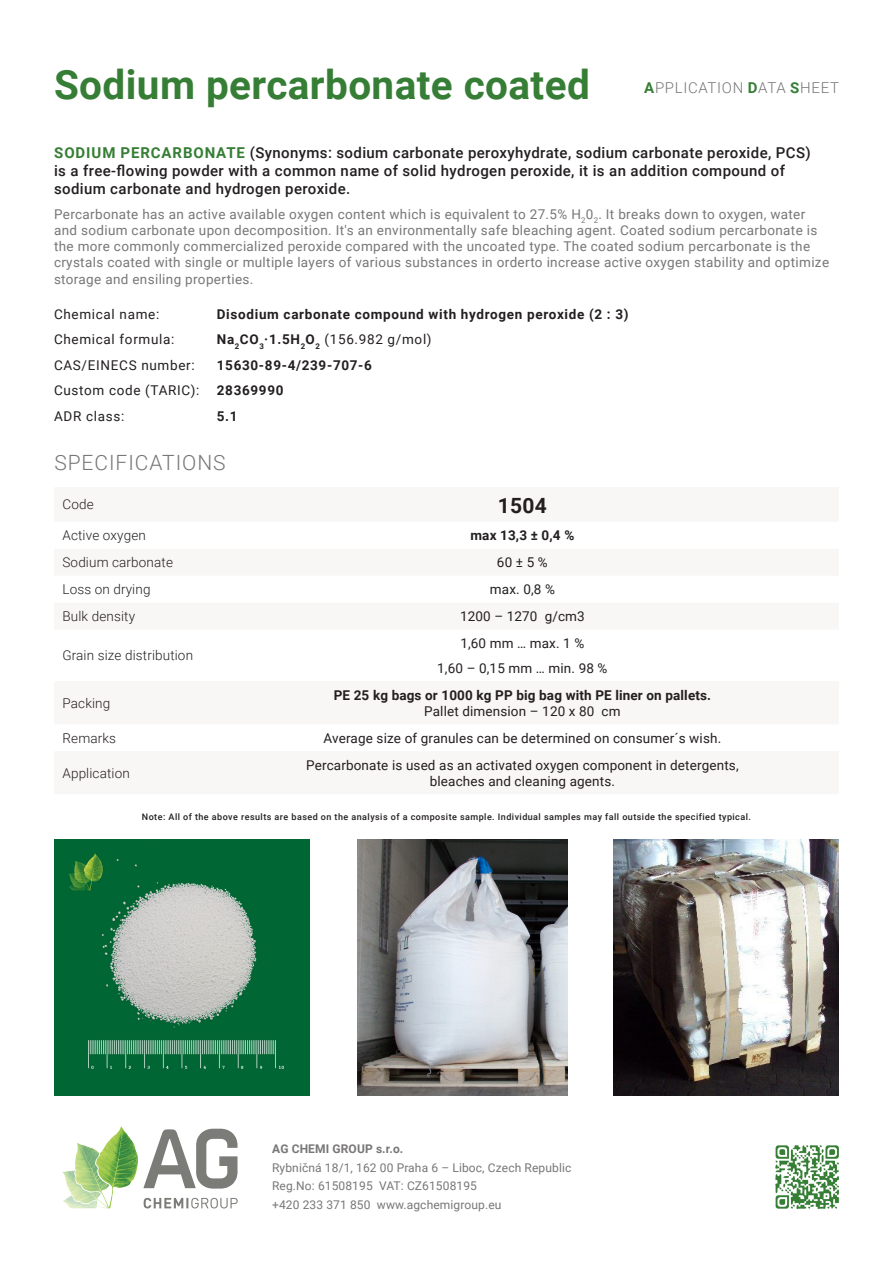
<style>
.page{position:relative;width:893px;height:1263px;background:#fff}
.page>*{position:absolute;margin:0;border:0;box-sizing:border-box;transform-origin:0 0}
.t1{font:700 40.5px "Roboto";letter-spacing:.01em;color:#367e35}
.t2{font:300 21px "Roboto";letter-spacing:.045em;color:#787677}
.t3{font:700 21px "Roboto";color:#231f20}
.t4{font:500 15px/18px "Roboto";letter-spacing:.025em;color:#231f20}
.t5{font:300 15px "Roboto";letter-spacing:.045em;color:#787677}
.t6{font:13.5px/16.2px "Roboto";letter-spacing:.025em;color:#787677}
.point{font:13.5px/16.2px "Roboto";letter-spacing:.01em;color:#231f20;text-align:center}
.point-2{font:13.5px "Roboto";letter-spacing:.05em;color:#231f20}
.t7{font:300 13.5px "Roboto";letter-spacing:.01em;color:#231f20}
.point-3{font:700 13.5px "Roboto";letter-spacing:.05em;color:#231f20}
.point-4{font:700 13.5px/16.2px "Roboto";letter-spacing:.01em;color:#231f20;text-align:center}
.t8{font:12px/18.6px "Roboto";letter-spacing:.01em;color:#787677}
.t9{font:700 12px "Roboto";letter-spacing:.01em;color:#787677}
.point-5{font:500 9px "Roboto";letter-spacing:.05em;color:#231f20}
.s1{font-weight:700;color:#367e35}
.s2{font-weight:700}
.s3{font-weight:400}
</style>
<div class="page">
<img style="left:62px;top:1127px;width:75px;height:82px">
<svg style="left:143px;top:1129px;width:95px;height:59px"></svg>
<svg style="left:144px;top:1198px;width:94px;height:10px"></svg>
<img style="left:775px;top:1145px;width:64px;height:64px">
<img style="left:54px;top:840px;width:255px;height:255px">
<img style="left:357px;top:840px;width:210px;height:255px">
<img style="left:613px;top:840px;width:226px;height:255px">
<h1 class="t1" style="left:54px;top:56px;width:537px">Sodium percarbonate coated</h1>
<p class="t5" style="left:644px;top:77px;width:196px"><span class="s1">A</span>PPLICATION <span class="s1">D</span>ATA <span class="s1">S</span>HEET</p>
<p class="t4" style="left:54px;top:143px;width:758px"><span class="s1">SODIUM PERCARBONATE</span> (Synonyms: sodium carbonate peroxyhydrate, sodium carbonate peroxide, PCS) is a free-flowing powder with a common name of solid hydrogen peroxide, it is an addition compound of sodium carbonate and hydrogen peroxide.</p>
<p class="t6" style="left:54px;top:205px;width:777px">Percarbonate has an active available oxygen content which is equivalent to 27.5% H<sub>2</sub>0<sub>2</sub>. It breaks down to oxygen, water and sodium carbonate upon decomposition. It's an environmentally safe bleaching agent. Coated sodium percarbonate is the more commonly commercialized peroxide compared with the uncoated type. The coated sodium percarbonate is the crystals coated with single or multiple layers of various substances in orderto increase active oxygen stability and optimize storage and ensiling properties.</p>
<p class="point-2" style="left:54px;top:304px;width:107px">Chemical name:</p>
<p class="point-3" style="left:217px;top:304px;width:413px">Disodium carbonate compound with hydrogen peroxide (2 : 3)</p>
<p class="point-2" style="left:54px;top:330px;width:122px">Chemical formula:</p>
<p class="point-2" style="left:217px;top:330px;width:216px"><span class="s2">Na</span><sub>2</sub><span class="s2">CO</span><sub>3</sub><span class="s2">·1.5H</span><sub>2</sub><span class="s2">O</span><sub>2</sub> (156.982 g/mol)</p>
<p class="point-2" style="left:54px;top:355px;width:142px">CAS/EINECS number:</p>
<p class="point-3" style="left:217px;top:355px;width:157px">15630-89-4/239-707-6</p>
<p class="point-2" style="left:54px;top:381px;width:147px">Custom code (TARIC):</p>
<p class="point-3" style="left:217px;top:381px;width:68px">28369990</p>
<p class="point-2" style="left:54px;top:406px;width:72px">ADR class:</p>
<p class="point-3" style="left:217px;top:406px;width:22px">5.1</p>
<h2 class="t2" style="left:54px;top:447px;width:173px">SPECIFICATIONS</h2>
<p class="t7" style="left:63px;top:495px;width:33px">Code</p>
<p class="t3" style="left:498px;top:491px;width:50px">1504</p>
<p class="t7" style="left:63px;top:526px;width:85px">Active oxygen</p>
<p class="point-3" style="left:470px;top:526px;width:105px">max 13,3 ± 0,4 %</p>
<p class="t7" style="left:63px;top:553px;width:112px">Sodium carbonate</p>
<p class="point" style="left:497px;top:554px;width:52px">60 ± 5 %</p>
<p class="t7" style="left:63px;top:580px;width:90px">Loss on drying</p>
<p class="point" style="left:490px;top:581px;width:67px">max. 0,8 %</p>
<p class="t7" style="left:63px;top:607px;width:74px">Bulk density</p>
<p class="point" style="left:460px;top:608px;width:126px">1200 – 1270 g/cm3</p>
<p class="t7" style="left:63px;top:646px;width:132px">Grain size distribution</p>
<p class="point" style="left:460px;top:634px;width:125px">1,60 mm … max. 1 %</p>
<p class="point" style="left:437px;top:659px;width:172px">1,60 – 0,15 mm … min. 98 %</p>
<p class="t7" style="left:63px;top:693px;width:49px">Packing</p>
<p class="point-4" style="left:334px;top:686px;width:379px">PE 25 kg bags or 1000 kg PP big bag with PE liner on pallets.<br><span class="s3">Pallet dimension – 120 x 80 cm</span></p>
<p class="t7" style="left:63px;top:728px;width:55px">Remarks</p>
<p class="point" style="left:324px;top:729px;width:399px">Average size of granules can be determined on consumer´s wish.</p>
<p class="t7" style="left:63px;top:763px;width:69px">Application</p>
<p class="point" style="left:306px;top:756px;width:434px">Percarbonate is used as an activated oxygen component in detergents, bleaches and cleaning agents.</p>
<p class="point-5" style="left:142px;top:810px;width:611px">Note: All of the above results are based on the analysis of a composite sample. Individual samples may fall outside the specified typical.</p>
<p class="t9" style="left:272px;top:1140px;width:133px">AG CHEMI GROUP s.r.o.</p>
<p class="t8" style="left:272px;top:1158px;width:301px">Rybničná 18/1, 162 00 Praha 6 – Liboc, Czech Republic<br>Reg.No: 61508195 VAT: CZ61508195<br>+420 233 371 850 www.agchemigroup.eu</p>
</div>
